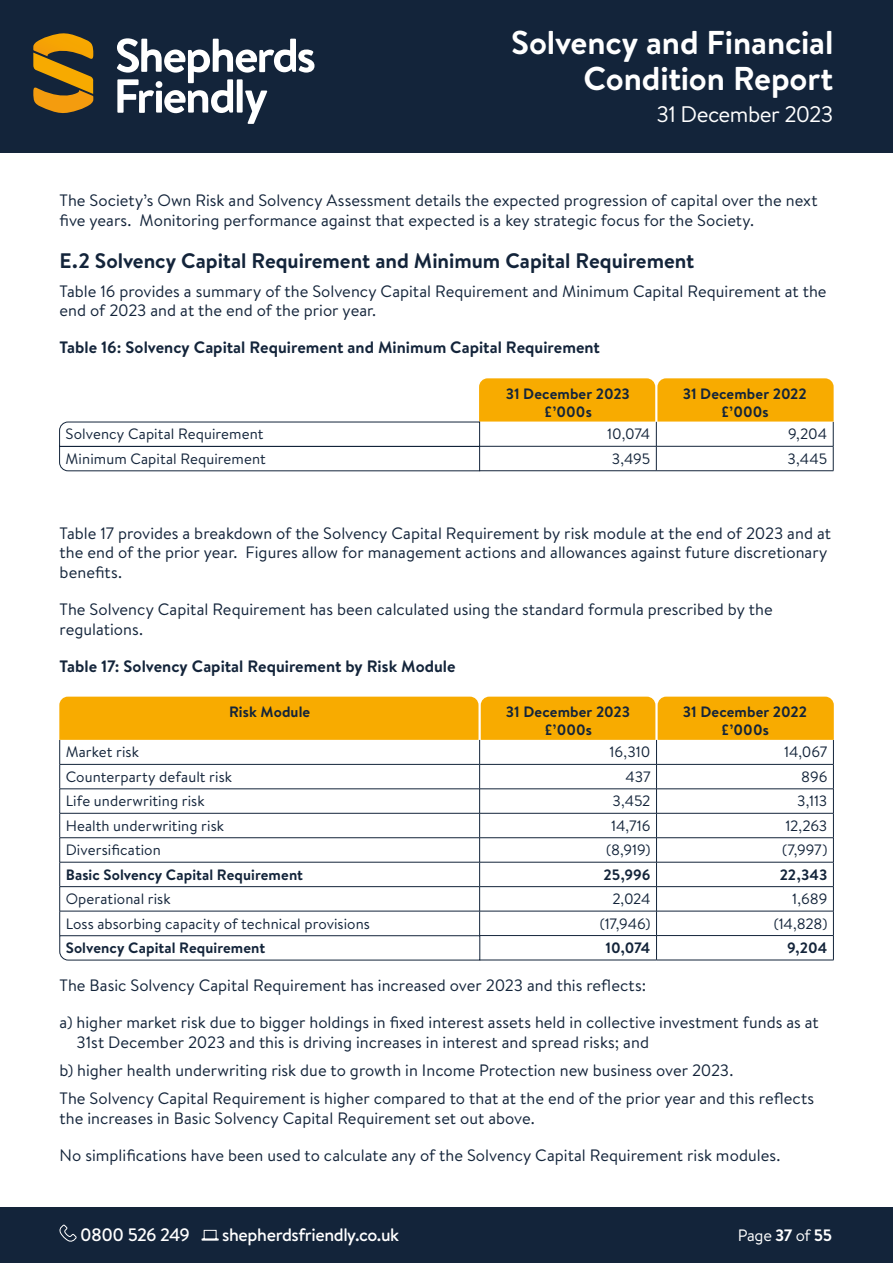
<style>
.page{position:relative;width:893px;height:1263px;background:#fff}
.page>*{position:absolute;margin:0;border:0;box-sizing:border-box;transform-origin:0 0}
.t1{font:700 33px/36px "Brandon Text";letter-spacing:-.005em;color:#fff;text-align:right}
.t2{font:22.5px "Brandon Text";letter-spacing:-.02em;color:#fff}
.t3{font:700 21px "Brandon Text";color:#13243a}
.t4{font:500 18px "Brandon Text";letter-spacing:-.025em;color:#fff}
.t5{font:500 18px "Brandon Text";letter-spacing:-.045em;color:#fff}
.t6{font:16.5px/19.8px "Brandon Text";color:#13243a}
.t7{font:700 16.5px "Brandon Text";color:#13243a}
.t8{font:16.5px "Brandon Text";letter-spacing:-.02em;color:#fff}
.t9{font:15px "Brandon Text";letter-spacing:.005em;color:#13243a}
.t10{font:700 15px/18px "Brandon Text";letter-spacing:.005em;color:#13243a;text-align:center}
.s1{font-weight:700}
</style>
<div class="page">
<div style="left:0;top:1208px;width:893px;height:55px;background:#13243a"></div>
<svg style="left:59px;top:1224px;width:18px;height:18px"></svg>
<svg style="left:201px;top:1229px;width:18px;height:12px"></svg>
<div style="left:0;top:0;width:893px;height:153px;background:#13243a"></div>
<svg style="left:33px;top:33px;width:61px;height:80px"></svg>
<svg style="left:117px;top:38px;width:197px;height:86px"></svg>
<svg style="left:59px;top:378px;width:775px;height:93px"></svg>
<hr style="left:480px;top:960px;width:176px;height:1px;background:#13243a">
<hr style="left:656px;top:960px;width:178px;height:1px;background:#13243a">
<svg style="left:59px;top:697px;width:775px;height:263px"></svg>
<h1 class="t1" style="left:511px;top:24px;width:324px">Solvency and Financial<br>Condition Report</h1>
<h2 class="t2" style="left:656px;top:98px;width:179px">31 December 2023</h2>
<p class="t6" style="left:60px;top:190px;width:760px">The Society’s Own Risk and Solvency Assessment details the expected progression of capital over the next five years. Monitoring performance against that expected is a key strategic focus for the Society.</p>
<p class="t3" style="left:60px;top:246px;width:636px">E.2 Solvency Capital Requirement and Minimum Capital Requirement</p>
<p class="t6" style="left:60px;top:280px;width:769px">Table 16 provides a summary of the Solvency Capital Requirement and Minimum Capital Requirement at the end of 2023 and at the end of the prior year.</p>
<p class="t7" style="left:60px;top:336px;width:542px">Table 16: Solvency Capital Requirement and Minimum Capital Requirement</p>
<p class="t10" style="left:506px;top:384px;width:126px">31 December 2023 £’000s</p>
<p class="t10" style="left:683px;top:384px;width:126px">31 December 2022 £’000s</p>
<p class="t9" style="left:66px;top:424px;width:200px">Solvency Capital Requirement</p>
<p class="t9" style="left:607px;top:424px;width:45px">10,074</p>
<p class="t9" style="left:788px;top:424px;width:41px">9,204</p>
<p class="t9" style="left:66px;top:448px;width:202px">Minimum Capital Requirement</p>
<p class="t9" style="left:612px;top:448px;width:40px">3,495</p>
<p class="t9" style="left:787px;top:448px;width:41px">3,445</p>
<p class="t6" style="left:60px;top:522px;width:773px">Table 17 provides a breakdown of the Solvency Capital Requirement by risk module at the end of 2023 and at the end of the prior year. Figures allow for management actions and allowances against future discretionary benefits.</p>
<p class="t6" style="left:60px;top:599px;width:715px">The Solvency Capital Requirement has been calculated using the standard formula prescribed by the regulations.</p>
<p class="t7" style="left:60px;top:654px;width:398px">Table 17: Solvency Capital Requirement by Risk Module</p>
<p class="t10" style="left:229px;top:703px;width:83px">Risk Module</p>
<p class="t10" style="left:506px;top:703px;width:126px">31 December 2023 £’000s</p>
<p class="t10" style="left:683px;top:703px;width:126px">31 December 2022 £’000s</p>
<p class="t9" style="left:66px;top:742px;width:75px">Market risk</p>
<p class="t9" style="left:610px;top:742px;width:42px">16,310</p>
<p class="t9" style="left:784px;top:742px;width:45px">14,067</p>
<p class="t9" style="left:66px;top:766px;width:168px">Counterparty default risk</p>
<p class="t9" style="left:626px;top:766px;width:26px">437</p>
<p class="t9" style="left:801px;top:766px;width:28px">896</p>
<p class="t9" style="left:66px;top:791px;width:140px">Life underwriting risk</p>
<p class="t9" style="left:612px;top:791px;width:40px">3,452</p>
<p class="t9" style="left:797px;top:791px;width:32px">3,113</p>
<p class="t9" style="left:66px;top:815px;width:160px">Health underwriting risk</p>
<p class="t9" style="left:611px;top:815px;width:41px">14,716</p>
<p class="t9" style="left:785px;top:815px;width:44px">12,263</p>
<p class="t9" style="left:66px;top:840px;width:97px">Diversification</p>
<p class="t9" style="left:606px;top:840px;width:46px">(8,919)</p>
<p class="t9" style="left:782px;top:840px;width:47px">(7,997)</p>
<p class="t10" style="left:66px;top:865px;width:239px">Basic Solvency Capital Requirement</p>
<p class="t10" style="left:604px;top:865px;width:48px">25,996</p>
<p class="t10" style="left:780px;top:865px;width:49px">22,343</p>
<p class="t9" style="left:66px;top:889px;width:107px">Operational risk</p>
<p class="t9" style="left:612px;top:889px;width:40px">2,024</p>
<p class="t9" style="left:792px;top:889px;width:37px">1,689</p>
<p class="t9" style="left:66px;top:913px;width:306px">Loss absorbing capacity of technical provisions</p>
<p class="t9" style="left:600px;top:913px;width:52px">(17,946)</p>
<p class="t9" style="left:774px;top:913px;width:55px">(14,828)</p>
<p class="t10" style="left:66px;top:938px;width:201px">Solvency Capital Requirement</p>
<p class="t10" style="left:606px;top:938px;width:46px">10,074</p>
<p class="t10" style="left:787px;top:938px;width:42px">9,204</p>
<p class="t6" style="left:60px;top:975px;width:588px">The Basic Solvency Capital Requirement has increased over 2023 and this reflects:</p>
<p class="t6" style="left:77px;top:1012px;width:744px;text-indent:-17px">a) higher market risk due to bigger holdings in fixed interest assets held in collective investment funds as at<br>31st December 2023 and this is driving increases in interest and spread risks; and</p>
<p class="t6" style="left:60px;top:1055px;width:756px;line-height:28.3px">b) higher health underwriting risk due to growth in Income Protection new business over 2023.<br>The Solvency Capital Requirement is higher compared to that at the end of the prior year and this reflects</p>
<p class="t6" style="left:60px;top:1108px;width:477px">the increases in Basic Solvency Capital Requirement set out above.</p>
<p class="t6" style="left:60px;top:1145px;width:722px">No simplifications have been used to calculate any of the Solvency Capital Requirement risk modules.</p>
<p class="t5" style="left:80px;top:1222px;width:111px">0800 526 249</p>
<p class="t4" style="left:222px;top:1222px;width:178px">shepherdsfriendly.co.uk</p>
<p class="t8" style="left:738px;top:1223px;width:96px">Page <span class="s1">37</span> of <span class="s1">55</span></p>
</div>
